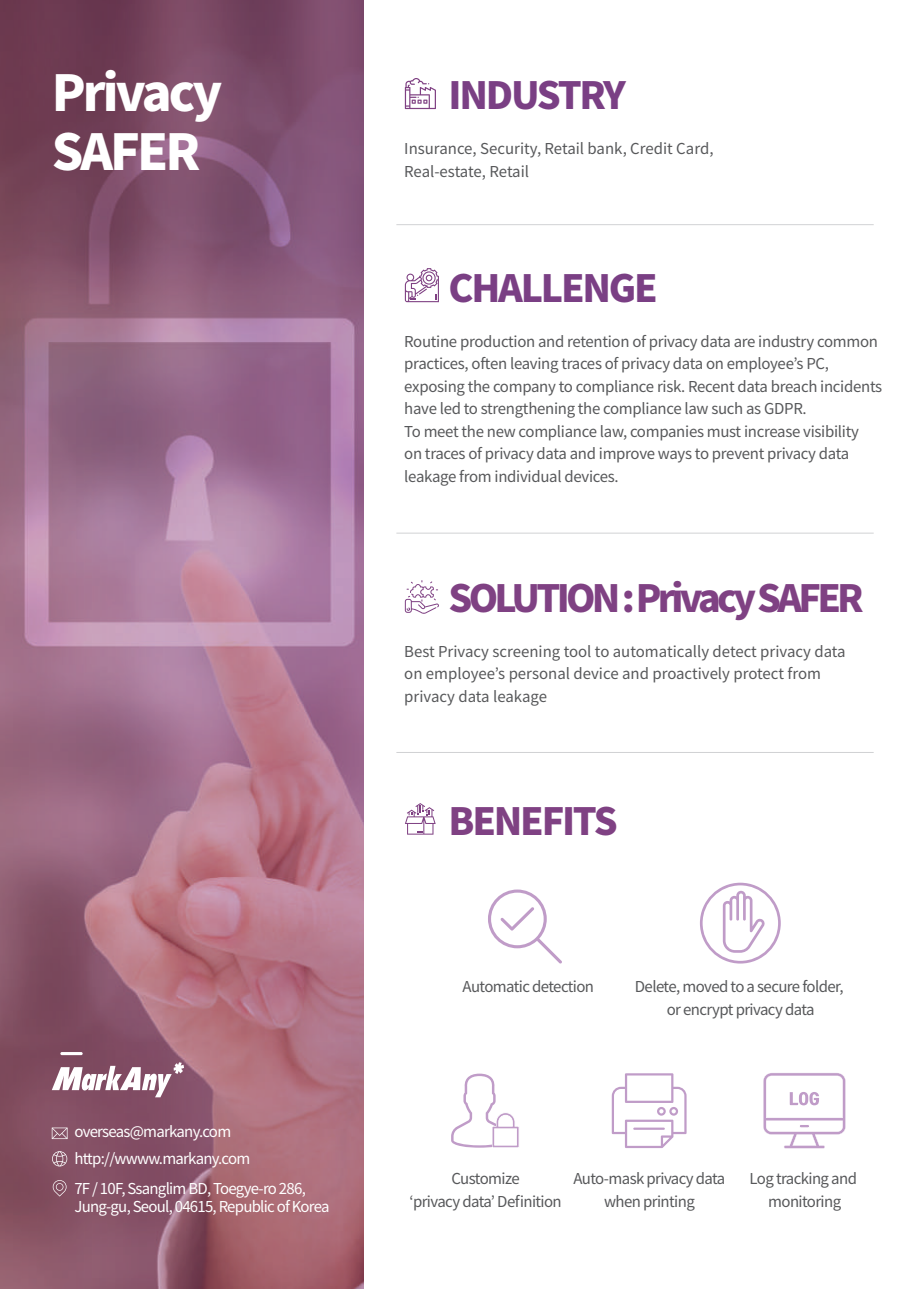
<style>
.page{position:relative;width:919px;height:1289px;background:#fff}
.page>*{position:absolute;margin:0;border:0;box-sizing:border-box;transform-origin:0 0}
.t1{font:900 49.5px/59.4px "Noto Sans CJ Kkr";letter-spacing:-.06em;color:#fff}
.t2{font:900 37.5px "Noto Sans CJ Kkr";letter-spacing:-.1em;color:#7f4183}
.t3{font:900 37.5px "Noto Sans CJ Kkr";letter-spacing:-.06em;color:#7a3f84}
.t4{font:900 37.5px "Noto Sans CJ Kkr";letter-spacing:-.06em;color:#7f4183}
.t5{font:15px/22.5px "Noto Sans CJ Kkr";letter-spacing:-.02em;color:#57585a}
.t6{font:15px/22.5px "Noto Sans CJ Kkr";color:#57585a}
.t7{font:15px/22.5px "Noto Sans CJ Kkr";letter-spacing:-.04em;color:#57585a;text-align:center}
.t8{font:15px/27px "Noto Sans CJ Kkr";letter-spacing:-.05em;color:#fff}
</style>
<div class="page">
<img style="left:0;top:0;width:364px;height:1288px">
<hr style="left:396px;top:224px;width:477px;height:1px;background:#d1d2d4">
<hr style="left:396px;top:532px;width:477px;height:1px;background:#d1d2d4">
<hr style="left:396px;top:752px;width:477px;height:1px;background:#d1d2d4">
<svg style="left:405px;top:78px;width:31px;height:31px"></svg>
<svg style="left:405px;top:268px;width:34px;height:34px"></svg>
<svg style="left:405px;top:580px;width:34px;height:34px"></svg>
<svg style="left:405px;top:803px;width:30px;height:31px"></svg>
<svg style="left:451px;top:1073px;width:68px;height:75px"></svg>
<svg style="left:700px;top:882px;width:80px;height:81px"></svg>
<svg style="left:488px;top:889px;width:74px;height:74px"></svg>
<svg style="left:611px;top:1073px;width:75px;height:75px"></svg>
<svg style="left:763px;top:1073px;width:82px;height:75px"></svg>
<svg style="left:52px;top:1062px;width:132px;height:35px"></svg>
<hr style="left:60px;top:1052px;width:23px;height:3px;background:#fff;border-radius:2px">
<svg style="left:53px;top:1179px;width:14px;height:17px"></svg>
<svg style="left:52px;top:1127px;width:16px;height:11px"></svg>
<svg style="left:52px;top:1151px;width:15px;height:15px"></svg>
<h1 class="t1" style="left:52px;top:64px;width:172px">Privacy<br>SAFER</h1>
<h2 class="t3" style="left:448px;top:74px;width:179px">INDUSTRY</h2>
<p class="t6" style="left:404px;top:138px;width:311px">Insurance, Security, Retail bank, Credit Card,<br>Real-estate, Retail</p>
<h2 class="t3" style="left:448px;top:267px;width:210px">CHALLENGE</h2>
<p class="t5" style="left:404px;top:330px;width:479px">Routine production and retention of privacy data are industry common practices, often leaving traces of privacy data on employee’s PC, exposing the company to compliance risk. Recent data breach incidents have led to strengthening the compliance law such as GDPR.<br>To meet the new compliance law, companies must increase visibility<br>on traces of privacy data and improve ways to prevent privacy data leakage from individual devices.</p>
<h2 class="t2" style="left:448px;top:577px;width:416px">SOLUTION : Privacy SAFER</h2>
<p class="t6" style="left:404px;top:640px;width:443px">Best Privacy screening tool to automatically detect privacy data on employee’s personal device and proactively protect from privacy data leakage</p>
<h2 class="t4" style="left:448px;top:799px;width:170px">BENEFITS</h2>
<p class="t8" style="left:74px;top:1118px;width:177px">overseas@markany.com http://wwww.markany.com</p>
<p class="t8" style="left:74px;top:1179px;width:257px;line-height:18px">7F / 10F, Ssanglim BD, Toegye-ro 286,<br>Jung-gu, Seoul, 04615, Republic of Korea</p>
<p class="t7" style="left:462px;top:975px;width:133px">Automatic detection</p>
<p class="t7" style="left:635px;top:975px;width:210px">Delete, moved to a secure folder, or encrypt privacy data</p>
<p class="t7" style="left:409px;top:1167px;width:154px">Customize<br>‘privacy data’ Definition</p>
<p class="t7" style="left:573px;top:1167px;width:153px">Auto-mask privacy data when printing</p>
<p class="t7" style="left:749px;top:1167px;width:109px">Log tracking and monitoring</p>
</div>
